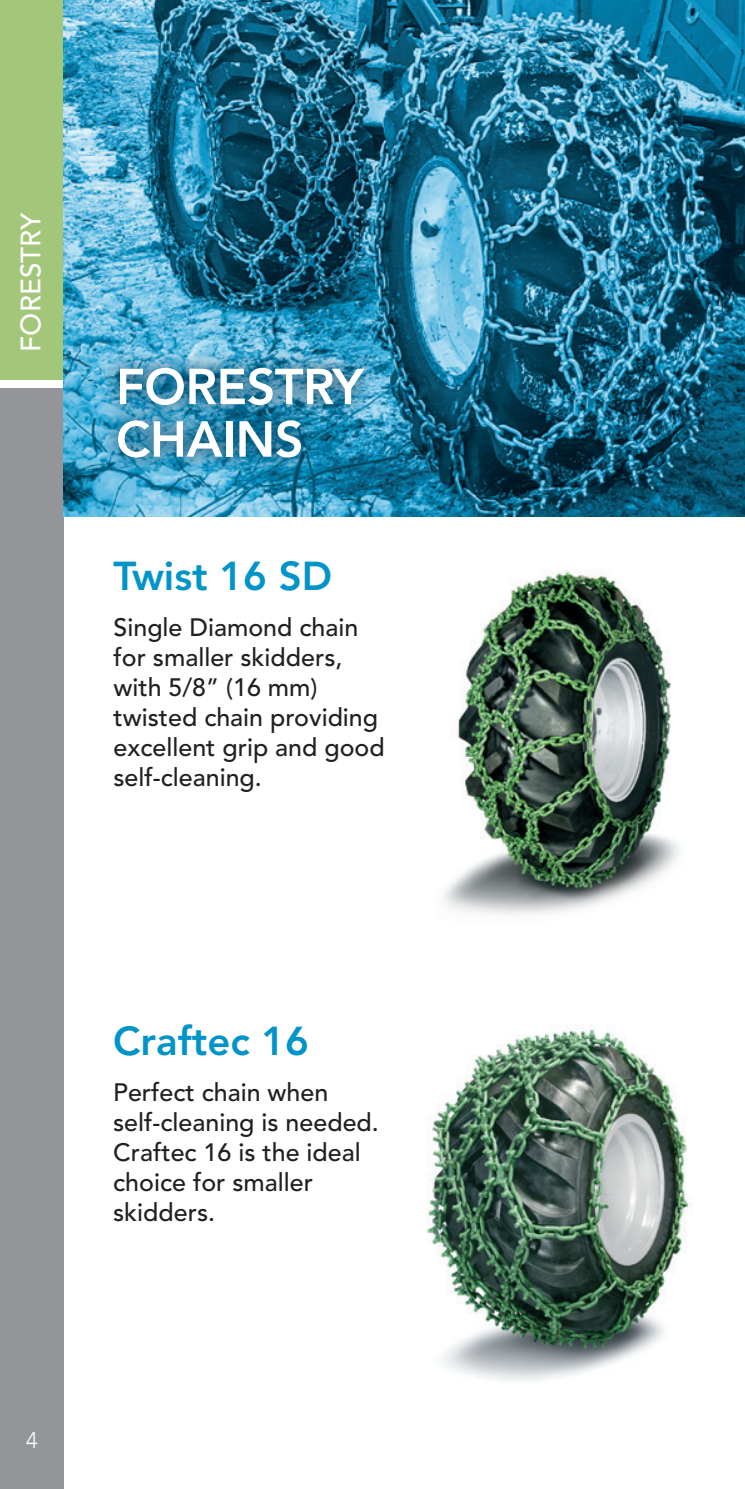
<style>
.page{position:relative;width:745px;height:1489px;background:#fff}
.page>*{position:absolute;margin:0;border:0;box-sizing:border-box;transform-origin:0 0}
.t1{font:800 50px/52.5px "Avenir";letter-spacing:-.01em;color:#fff}
.t2{font:800 40px "Avenir";color:#0094c8}
.t3{font:500 27.75px "Avenir";color:#fff}
.t4{font:500 25px/30px "Avenir";color:#231f20}
.t5{font:300 22.5px "Avenir";color:#fff}
</style>
<div class="page">
<div style="left:0;top:386px;width:64px;height:1102px;background:#939598"></div>
<div style="left:0;top:0;width:64px;height:381px;background:#a2c77a"></div>
<div style="left:0;top:380px;width:64px;height:8px;background:#fff"></div>
<img style="left:64px;top:0;width:680px;height:516px">
<div style="left:99px;top:349px;width:283px;height:127px;background:#003a5a;opacity:.74"></div>
<img style="left:444px;top:571px;width:236px;height:344px">
<img style="left:426px;top:1029px;width:263px;height:352px">
<p class="t3" style="left:15px;top:351px;width:140px;rotate:-90deg">FORESTRY</p>
<p class="t1" style="left:116px;top:360px;width:249px">FORESTRY<br>CHAINS</p>
<p class="t2" style="left:113px;top:552px;width:220px">Twist 16 SD</p>
<p class="t4" style="left:113px;top:613px;width:272px">Single Diamond chain for smaller skidders, with 5/8” (16 mm) twisted chain providing excellent grip and good self-cleaning.</p>
<p class="t2" style="left:113px;top:1016px;width:197px">Craftec 16</p>
<p class="t4" style="left:113px;top:1077px;width:267px">Perfect chain when self-cleaning is needed.<br>Craftec 16 is the ideal choice for smaller skidders.</p>
<p class="t5" style="left:26px;top:1426px;width:13px">4</p>
</div>
